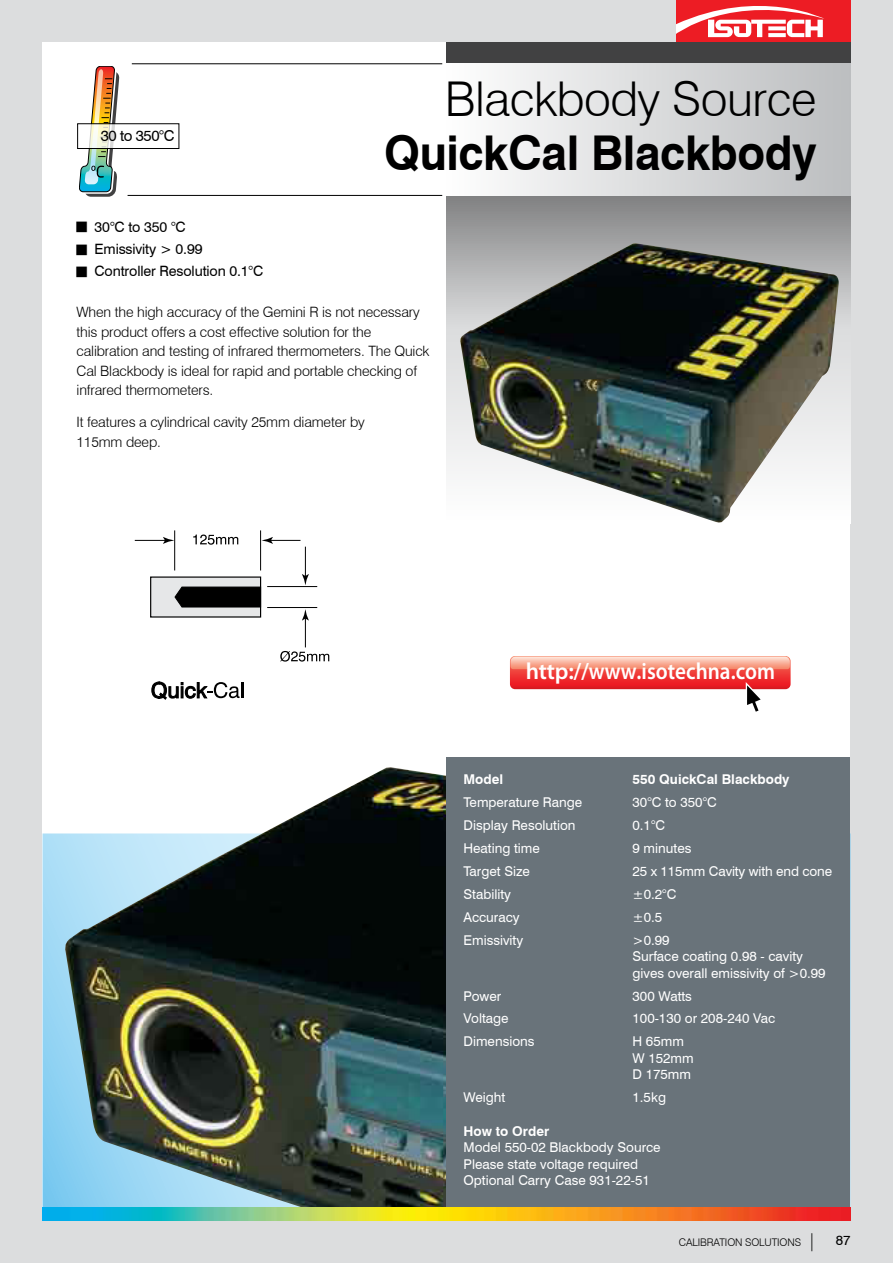
<style>
.page{position:relative;width:893px;height:1263px;background:#dcddde}
.page>*{position:absolute;margin:0;border:0;box-sizing:border-box;transform-origin:0 0}
.t1{font:700 48px "Swiss 721 BT";letter-spacing:-.01em;color:#000;scale:.95 1}
.t2{font:300 48px "Swiss 721 BT";letter-spacing:-.01em;color:#000}
.t3{font:600 23.4px "Myriad Pro";color:#fff}
.t4{font:15px "Swiss 721 BT";letter-spacing:-.03em;color:#000}
.t5{font:300 14.25px/19.5px "Swiss 721 BT";letter-spacing:-.01em;color:#000}
.t6{font:14.25px/22.2px "Swiss 721 BT";letter-spacing:-.01em;color:#000}
.t7{font:13.5px/16.5px "Swiss 721 BT";color:#fff}
.t8{font:700 13.5px "Swiss 721 BT";color:#fff}
.t9{font:300 10.5px "Swiss 721 BT";letter-spacing:-.01em;color:#000}
.s1{font-size:18px}
.s2{font-weight:400;font-size:13.5px}
</style>
<div class="page">
<div style="left:43px;top:43px;width:807px;height:1177px;background:#fff"></div>
<div style="left:676px;top:0;width:174px;height:43px;background:#ed1c24"></div>
<svg style="left:676px;top:6px;width:148px;height:31px"></svg>
<svg style="left:43px;top:833px;width:20px;height:375px"></svg>
<svg style="left:446px;top:43px;width:404px;height:428px"></svg>
<div style="left:442px;top:64px;width:408px;height:132px;background:linear-gradient(to right,#fefefe,#bbbdbf)"></div>
<img style="left:79px;top:66px;width:40px;height:131px">
<svg style="left:79px;top:126px;width:40px;height:21px"></svg>
<div style="left:77px;top:124px;width:102px;height:25px;border:1px solid #000"></div>
<hr style="left:132px;top:64px;width:310px;height:1px;background:#000">
<hr style="left:128px;top:195px;width:314px;height:1px;background:#000">
<svg style="left:510px;top:656px;width:281px;height:56px"></svg>
<img style="left:63px;top:767px;width:383px;height:441px">
<div style="left:150px;top:576px;width:111px;height:42px;background:#e6e7e8"></div>
<hr style="left:267px;top:586px;width:50px;height:1px;background:#000">
<hr style="left:267px;top:607px;width:50px;height:1px;background:#000">
<hr style="left:305px;top:547px;width:1px;height:30px;background:#000">
<svg style="left:302px;top:574px;width:7px;height:11px"></svg>
<hr style="left:305px;top:617px;width:1px;height:30px;background:#000">
<svg style="left:302px;top:609px;width:7px;height:12px"></svg>
<svg style="left:280px;top:651px;width:49px;height:11px"></svg>
<hr style="left:174px;top:530px;width:1px;height:40px;background:#000">
<hr style="left:260px;top:530px;width:1px;height:40px;background:#000">
<hr style="left:135px;top:540px;width:31px;height:1px;background:#000">
<svg style="left:163px;top:537px;width:11px;height:7px"></svg>
<hr style="left:270px;top:540px;width:30px;height:1px;background:#000">
<svg style="left:262px;top:537px;width:11px;height:7px"></svg>
<svg style="left:193px;top:534px;width:45px;height:11px"></svg>
<svg style="left:174px;top:586px;width:87px;height:21px"></svg>
<svg style="left:151px;top:681px;width:92px;height:19px"></svg>
<img style="left:459px;top:243px;width:380px;height:280px">
<div style="left:446px;top:758px;width:404px;height:460px;background:#69737a"></div>
<img style="left:43px;top:1208px;width:807px;height:12px">
<p class="t4" style="left:101px;top:127px;width:75px">30 to 350°C</p>
<h1 class="t2" style="left:445px;top:70px;width:373px">Blackbody Source</h1>
<h1 class="t1" style="left:384px;top:124px;width:457px">QuickCal Blackbody</h1>
<p class="t6" style="left:95px;top:216px;width:170px">30°C to 350 °C<br>Emissivity &gt; 0.99<br>Controller Resolution 0.1°C</p>
<p class="t5" style="left:77px;top:302px;width:354px">When the high accuracy of the Gemini R is not necessary this product offers a cost effective solution for the calibration and testing of infrared thermometers. The Quick Cal Blackbody is ideal for rapid and portable checking of infrared thermometers.</p>
<p class="t5" style="left:77px;top:412px;width:290px">It features a cylindrical cavity 25mm diameter by<br>115mm deep.</p>
<h2 class="t3" style="left:526px;top:656px;width:251px">http://www.isotechna.com</h2>
<p class="t8" style="left:463px;top:771px;width:41px">Model</p>
<p class="t8" style="left:632px;top:771px;width:159px">550 QuickCal Blackbody</p>
<p class="t7" style="left:463px;top:794px;width:120px">Temperature Range</p>
<p class="t7" style="left:632px;top:794px;width:86px">30°C to 350°C</p>
<p class="t7" style="left:463px;top:817px;width:114px">Display Resolution</p>
<p class="t7" style="left:632px;top:817px;width:34px">0.1°C</p>
<p class="t7" style="left:463px;top:840px;width:78px">Heating time</p>
<p class="t7" style="left:632px;top:840px;width:60px">9 minutes</p>
<p class="t7" style="left:463px;top:863px;width:68px">Target Size</p>
<p class="t7" style="left:632px;top:863px;width:201px">25 x 115mm Cavity with end cone</p>
<p class="t7" style="left:463px;top:886px;width:49px">Stability</p>
<p class="t7" style="left:632px;top:886px;width:45px">±0.2°C</p>
<p class="t7" style="left:463px;top:908px;width:58px">Accuracy</p>
<p class="t7" style="left:632px;top:908px;width:31px">±0.5</p>
<p class="t7" style="left:463px;top:931px;width:61px">Emissivity</p>
<p class="t7" style="left:632px;top:931px;width:195px">&gt;0.99<br>Surface coating 0.98 - cavity gives overall emissivity of &gt;0.99</p>
<p class="t7" style="left:463px;top:987px;width:39px">Power</p>
<p class="t7" style="left:632px;top:987px;width:61px">300 Watts</p>
<p class="t7" style="left:463px;top:1010px;width:47px">Voltage</p>
<p class="t7" style="left:632px;top:1010px;width:144px">100-130 or 208-240 Vac</p>
<p class="t7" style="left:463px;top:1033px;width:73px">Dimensions</p>
<p class="t7" style="left:632px;top:1033px;width:63px">H 65mm<br>W 152mm<br>D 175mm</p>
<p class="t7" style="left:463px;top:1089px;width:43px">Weight</p>
<p class="t7" style="left:632px;top:1089px;width:35px">1.5kg</p>
<p class="t8" style="left:463px;top:1123px;width:87px">How to Order</p>
<p class="t7" style="left:463px;top:1139px;width:199px">Model 550-02 Blackbody Source<br>Please state voltage required<br>Optional Carry Case 931-22-51</p>
<p class="t9" style="left:679px;top:1236px;width:173px">CALIBRATION SOLUTIONS <span class="s1">|</span> <span class="s2">87</span></p>
</div>
